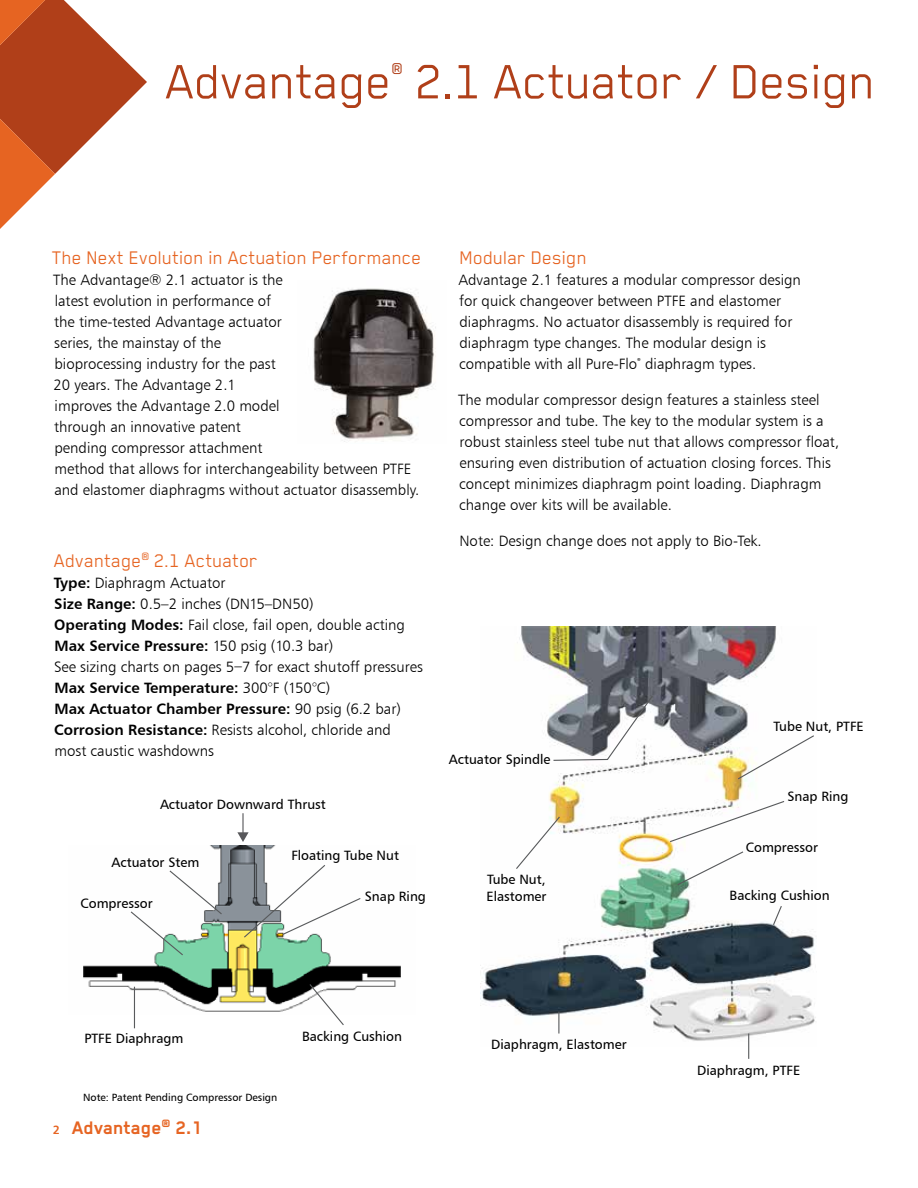
<style>
.page{position:relative;width:918px;height:1188px;background:#fff}
.page>*{position:absolute;margin:0;border:0;box-sizing:border-box;transform-origin:0 0}
.t1{font:55.5px "Blender Pro";letter-spacing:-.01em;color:#b03f19}
.t2{font:21px "Blender Pro";color:#e66422}
.t3{font:700 21px "Blender Pro";color:#e66422}
.t4{font:18px "Blender Pro";color:#b03f19}
.t5{font:15px/21px "Humanist 777 BT Light B";color:#000}
.t6{font:15px/21px "Humanist 777 BT Bold B";color:#000}
.t7{font:13.5px/16.2px "Humanist 777 BT Roman B";color:#000}
.t8{font:10.5px "Humanist 777 BT Roman B";color:#000}
.s1{font-family:"Humanist 777 BT Bold B"}
.s2{font-family:"Humanist 777 BT Light B"}
.s3{font-family:"Humanist 777 BT Bold B";font-weight:400;font-size:12px}
</style>
<div class="page">
<svg style="left:0;top:0;width:147px;height:229px"></svg>
<img style="left:313px;top:288px;width:123px;height:154px">
<img style="left:481px;top:626px;width:335px;height:420px">
<svg style="left:558px;top:1012px;width:1px;height:22px"></svg>
<svg style="left:748px;top:1034px;width:1px;height:25px"></svg>
<svg style="left:772px;top:905px;width:11px;height:21px"></svg>
<svg style="left:676px;top:850px;width:69px;height:36px"></svg>
<svg style="left:515px;top:815px;width:46px;height:55px"></svg>
<svg style="left:737px;top:734px;width:78px;height:46px"></svg>
<svg style="left:552px;top:695px;width:102px;height:66px"></svg>
<svg style="left:669px;top:800px;width:117px;height:43px"></svg>
<img style="left:83px;top:846px;width:318px;height:169px">
<svg style="left:243px;top:864px;width:119px;height:75px"></svg>
<svg style="left:308px;top:983px;width:37px;height:42px"></svg>
<hr style="left:134px;top:987px;width:1px;height:41px;background:#585a5c">
<svg style="left:129px;top:869px;width:94px;height:88px"></svg>
<hr style="left:242px;top:813px;width:2px;height:21px;background:#58585b">
<svg style="left:237px;top:832px;width:12px;height:10px"></svg>
<p class="t4" style="left:392px;top:59px;width:13px">®</p>
<h1 class="t1" style="left:166px;top:52px;width:712px">Advantage 2.1 Actuator / Design</h1>
<h2 class="t2" style="left:52px;top:247px;width:371px">The Next Evolution in Actuation Performance</h2>
<p class="t5" style="left:53px;top:269px;width:368px">The Advantage® 2.1 actuator is the<br>latest evolution in performance of<br>the time-tested Advantage actuator<br>series, the mainstay of the<br>bioprocessing industry for the past<br>20 years. The Advantage 2.1<br>improves the Advantage 2.0 model<br>through an innovative patent<br>pending compressor attachment<br>method that allows for interchangeability between PTFE and elastomer diaphragms without actuator disassembly.</p>
<h2 class="t2" style="left:54px;top:550px;width:206px">Advantage<sup>®</sup> 2.1 Actuator</h2>
<p class="t5" style="left:54px;top:572px;width:353px"><span class="s1">Type:</span> Diaphragm Actuator<br><span class="s1">Size Range:</span> 0.5–2 inches (DN15–DN50)<br><span class="s1">Operating Modes:</span> Fail close, fail open, double acting</p>
<p class="t6" style="left:55px;top:635px;width:280px">Max Service Pressure: <span class="s2">150 psig (10.3 bar)</span></p>
<p class="t5" style="left:54px;top:656px;width:370px">See sizing charts on pages 5–7 for exact shutoff pressures</p>
<p class="t6" style="left:55px;top:677px;width:348px">Max Service Temperature: <span class="s2">300°F (150°C)<br></span>Max Actuator Chamber Pressure: <span class="s2">90 psig (6.2 bar)</span></p>
<p class="t5" style="left:54px;top:719px;width:339px"><span class="s1">Corrosion Resistance:</span> Resists alcohol, chloride and most caustic washdowns</p>
<p class="t7" style="left:160px;top:795px;width:167px">Actuator Downward Thrust</p>
<p class="t7" style="left:112px;top:854px;width:89px">Actuator Stem</p>
<p class="t7" style="left:291px;top:847px;width:109px">Floating Tube Nut</p>
<p class="t7" style="left:365px;top:888px;width:63px">Snap Ring</p>
<p class="t7" style="left:81px;top:895px;width:74px">Compressor</p>
<h2 class="t2" style="left:460px;top:246px;width:129px">Modular Design</h2>
<p class="t5" style="left:458px;top:269px;width:344px">Advantage 2.1 features a modular compressor design for quick changeover between PTFE and elastomer diaphragms. No actuator disassembly is required for diaphragm type changes. The modular design is compatible with all Pure-Flo<sup>®</sup> diaphragm types.</p>
<p class="t5" style="left:458px;top:389px;width:382px">The modular compressor design features a stainless steel compressor and tube. The key to the modular system is a robust stainless steel tube nut that allows compressor float, ensuring even distribution of actuation closing forces. This concept minimizes diaphragm point loading. Diaphragm change over kits will be available.</p>
<p class="t5" style="left:459px;top:530px;width:304px">Note: Design change does not apply to Bio-Tek.</p>
<p class="t7" style="left:449px;top:751px;width:103px">Actuator Spindle</p>
<p class="t7" style="left:486px;top:871px;width:62px">Tube Nut,<br>Elastomer</p>
<p class="t7" style="left:774px;top:718px;width:92px">Tube Nut, PTFE</p>
<p class="t7" style="left:787px;top:788px;width:63px">Snap Ring</p>
<p class="t7" style="left:746px;top:839px;width:74px">Compressor</p>
<p class="t7" style="left:730px;top:887px;width:102px">Backing Cushion</p>
<p class="t7" style="left:84px;top:1030px;width:101px">PTFE Diaphragm</p>
<p class="t7" style="left:302px;top:1028px;width:102px">Backing Cushion</p>
<p class="t8" style="left:83px;top:1090px;width:196px">Note: Patent Pending Compressor Design</p>
<h2 class="t3" style="left:53px;top:1116px;width:152px"><span class="s3">2</span> Advantage<sup>®</sup> 2.1</h2>
<p class="t7" style="left:491px;top:1036px;width:137px">Diaphragm, Elastomer</p>
<p class="t7" style="left:697px;top:1061px;width:105px">Diaphragm, PTFE</p>
</div>
